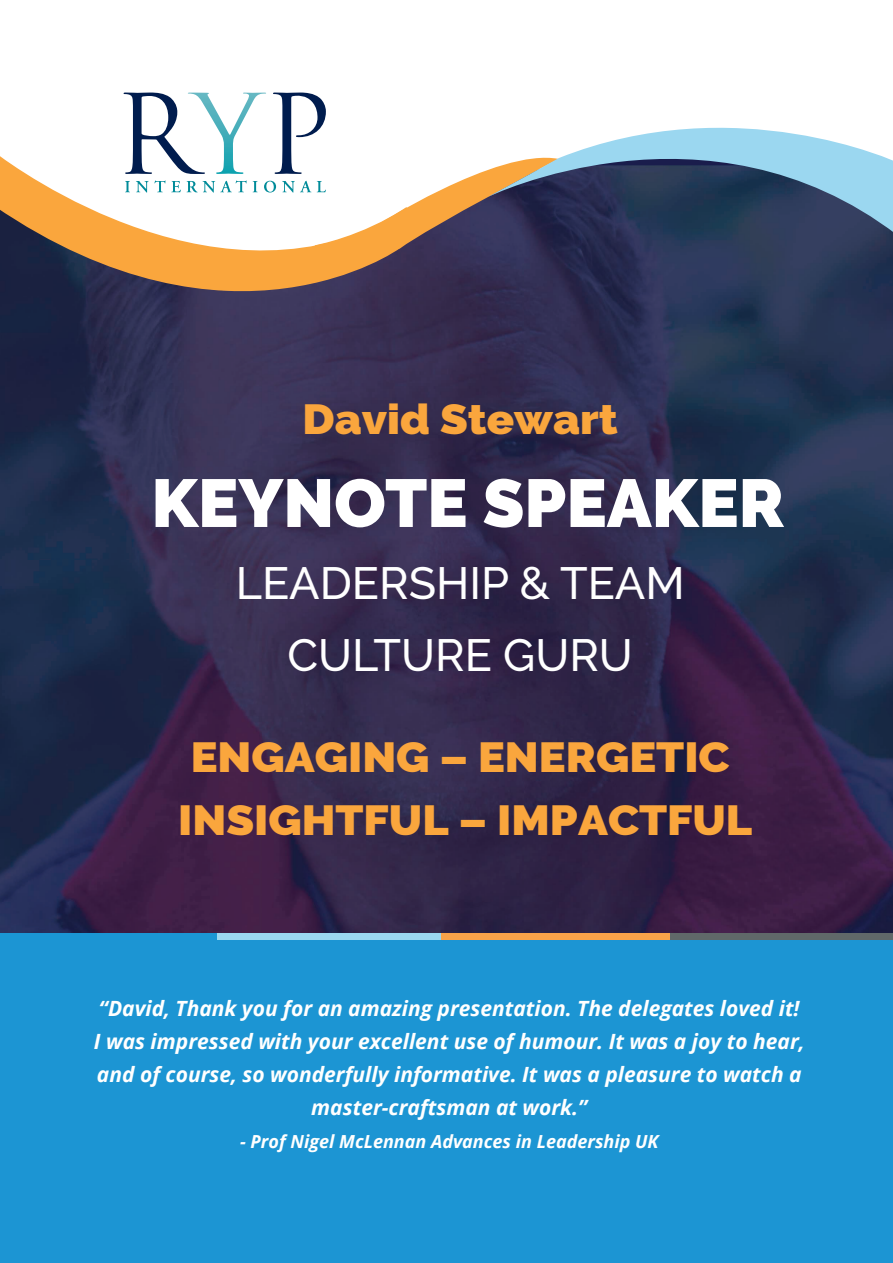
<style>
.page{position:relative;width:893px;height:1263px;background:#fff}
.page>*{position:absolute;margin:0;border:0;box-sizing:border-box;transform-origin:0 0}
.t1{font:900 67.5px "Raleway";color:#fff}
.t2{font:500 45px/72px "Raleway";color:#fff;text-align:center}
.t3{font:900 41.85px/63px "Raleway";color:#faa63d;scale:1.08 1}
.t4{font:italic 700 21px/33px "Open Sans";color:#fff;text-align:center}
.t5{font:italic 700 18px "Open Sans";color:#fff}
</style>
<div class="page">
<img style="left:0;top:325px;width:893px;height:608px">
<svg style="left:123px;top:92px;width:770px;height:233px"></svg>
<svg style="left:0;top:147px;width:559px;height:221px"></svg>
<svg style="left:487px;top:92px;width:406px;height:143px"></svg>
<svg style="left:315px;top:207px;width:94px;height:50px"></svg>
<div style="left:0;top:939px;width:893px;height:324px;background:#1c95d3"></div>
<div style="left:0;top:933px;width:217px;height:6px;background:#1a96d4"></div>
<div style="left:217px;top:933px;width:224px;height:6px;background:#9bd8f0"></div>
<div style="left:441px;top:933px;width:229px;height:6px;background:#f9a349"></div>
<div style="left:670px;top:933px;width:223px;height:6px;background:#606869"></div>
<svg style="left:125px;top:181px;width:5px;height:11px"></svg>
<svg style="left:136px;top:180px;width:45px;height:13px"></svg>
<svg style="left:187px;top:180px;width:60px;height:13px"></svg>
<svg style="left:253px;top:181px;width:5px;height:11px"></svg>
<svg style="left:264px;top:181px;width:12px;height:11px"></svg>
<svg style="left:282px;top:181px;width:29px;height:12px"></svg>
<svg style="left:317px;top:181px;width:9px;height:11px"></svg>
<svg style="left:124px;top:93px;width:142px;height:81px"></svg>
<svg style="left:273px;top:93px;width:53px;height:81px"></svg>
<h3 class="t3" style="left:303px;top:387px;width:293px">David Stewart</h3>
<h1 class="t1" style="left:151px;top:464px;width:634px">KEYNOTE SPEAKER</h1>
<h2 class="t2" style="left:236px;top:547px;width:451px">LEADERSHIP &amp; TEAM<br>CULTURE GURU</h2>
<h3 class="t3" style="left:178px;top:725px;width:533px">ENGAGING – ENERGETIC<br>INSIGHTFUL – IMPACTFUL</h3>
<p class="t4" style="left:94px;top:991px;width:712px">“David, Thank you for an amazing presentation. The delegates loved it!<br>I was impressed with your excellent use of humour. It was a joy to hear, and of course, so wonderfully informative. It was a pleasure to watch a master-craftsman at work.”</p>
<p class="t5" style="left:240px;top:1129px;width:420px">- Prof Nigel McLennan Advances in Leadership UK</p>
</div>
